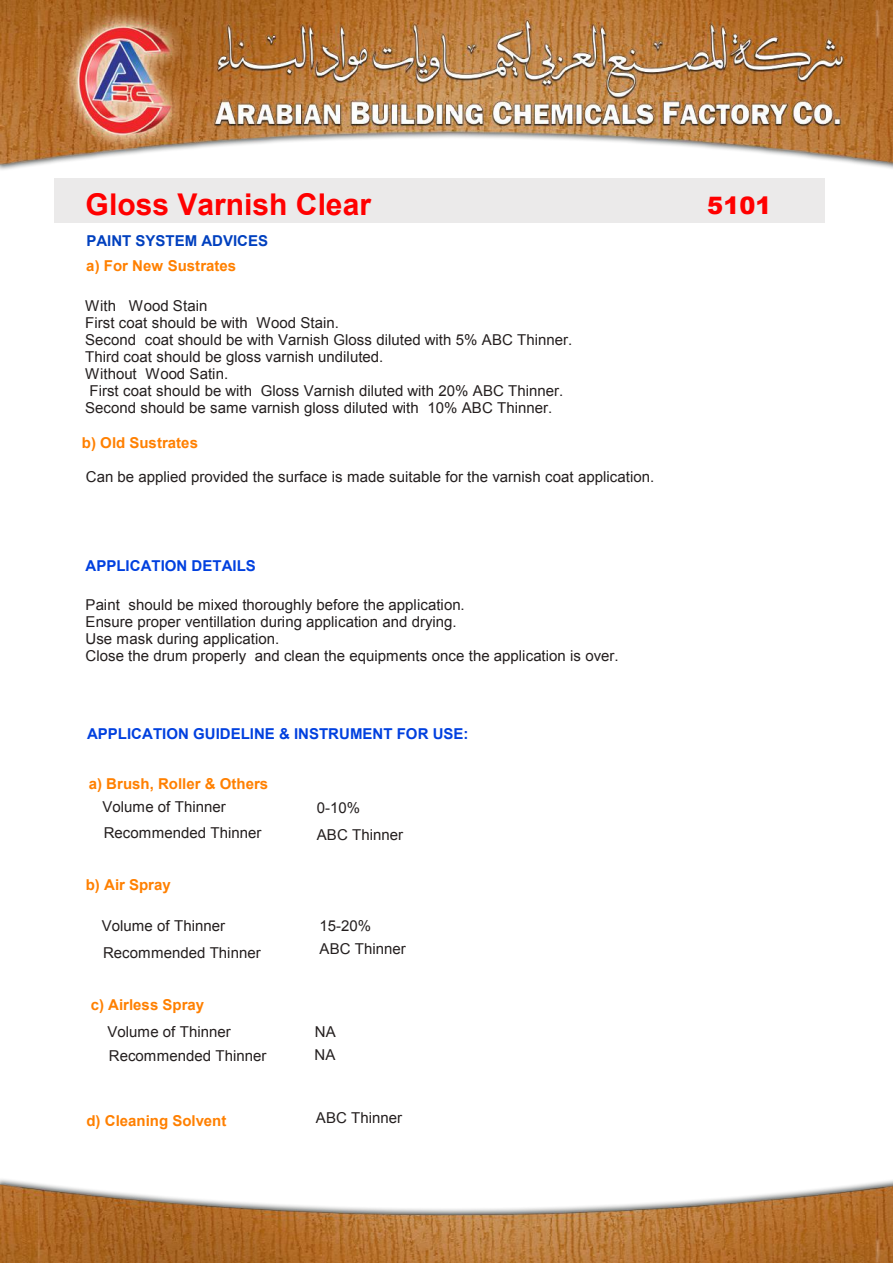
<style>
.page{position:relative;width:893px;height:1263px;background:#fff}
.page>*{position:absolute;margin:0;border:0;box-sizing:border-box;transform-origin:0 0}
.t1{font:700 30px "Arial";color:#f00}
.t2{font:900 24px "Arial";color:#f00}
.t3{font:15px/17.1px "Arial";color:#241f1f}
.t4{font:700 15px "Arial";color:#ff8000}
.t5{font:700 15px "Arial";color:#0040df}
.t6{font:700 15px "Arial";color:#0040bf}
</style>
<div class="page">
<img style="left:0;top:0;width:893px;height:1263px">
<div style="left:54px;top:179px;width:771px;height:44px;background:#ebeaea"></div>
<h1 class="t1" style="left:86px;top:185px;width:287px">Gloss Varnish Clear</h1>
<h2 class="t2" style="left:707px;top:188px;width:66px">5101</h2>
<p class="t6" style="left:86px;top:231px;width:183px">PAINT SYSTEM ADVICES</p>
<p class="t4" style="left:86px;top:256px;width:151px">a) For New Sustrates</p>
<p class="t3" style="left:85px;top:297px;width:489px">With Wood Stain<br>First coat should be with Wood Stain.<br>Second coat should be with Varnish Gloss diluted with 5% ABC Thinner.<br>Third coat should be gloss varnish undiluted.<br>Without Wood Satin.<br>First coat should be with Gloss Varnish diluted with 20% ABC Thinner.<br>Second should be same varnish gloss diluted with 10% ABC Thinner.</p>
<p class="t4" style="left:82px;top:433px;width:118px">b) Old Sustrates</p>
<p class="t3" style="left:86px;top:468px;width:570px">Can be applied provided the surface is made suitable for the varnish coat application.</p>
<p class="t5" style="left:86px;top:556px;width:172px">APPLICATION DETAILS</p>
<p class="t3" style="left:86px;top:596px;width:535px">Paint should be mixed thoroughly before the application.<br>Ensure proper ventillation during application and drying.<br>Use mask during application.<br>Close the drum properly and clean the equipments once the application is over.</p>
<p class="t5" style="left:87px;top:723px;width:383px">APPLICATION GUIDELINE &amp; INSTRUMENT FOR USE:</p>
<p class="t4" style="left:89px;top:773px;width:181px">a) Brush, Roller &amp; Others</p>
<p class="t3" style="left:102px;top:793px;width:160px;line-height:26.8px">Volume of Thinner<br>Recommended Thinner</p>
<p class="t4" style="left:86px;top:875px;width:87px">b) Air Spray</p>
<p class="t3" style="left:102px;top:912px;width:160px;line-height:26.8px">Volume of Thinner<br>Recommended Thinner</p>
<p class="t4" style="left:91px;top:995px;width:115px">c) Airless Spray</p>
<p class="t3" style="left:107px;top:1019px;width:161px;line-height:24.6px">Volume of Thinner<br>Recommended Thinner</p>
<p class="t3" style="left:317px;top:794px;width:88px;line-height:26.8px">0-10%<br>ABC Thinner</p>
<p class="t3" style="left:320px;top:915px;width:88px;line-height:22.2px">15-20%<br>ABC Thinner</p>
<p class="t3" style="left:315px;top:1021px;width:23px;line-height:22.2px">NA<br>NA</p>
<p class="t4" style="left:86px;top:1110px;width:141px">d) Cleaning Solvent</p>
<p class="t3" style="left:316px;top:1109px;width:88px">ABC Thinner</p>
</div>
